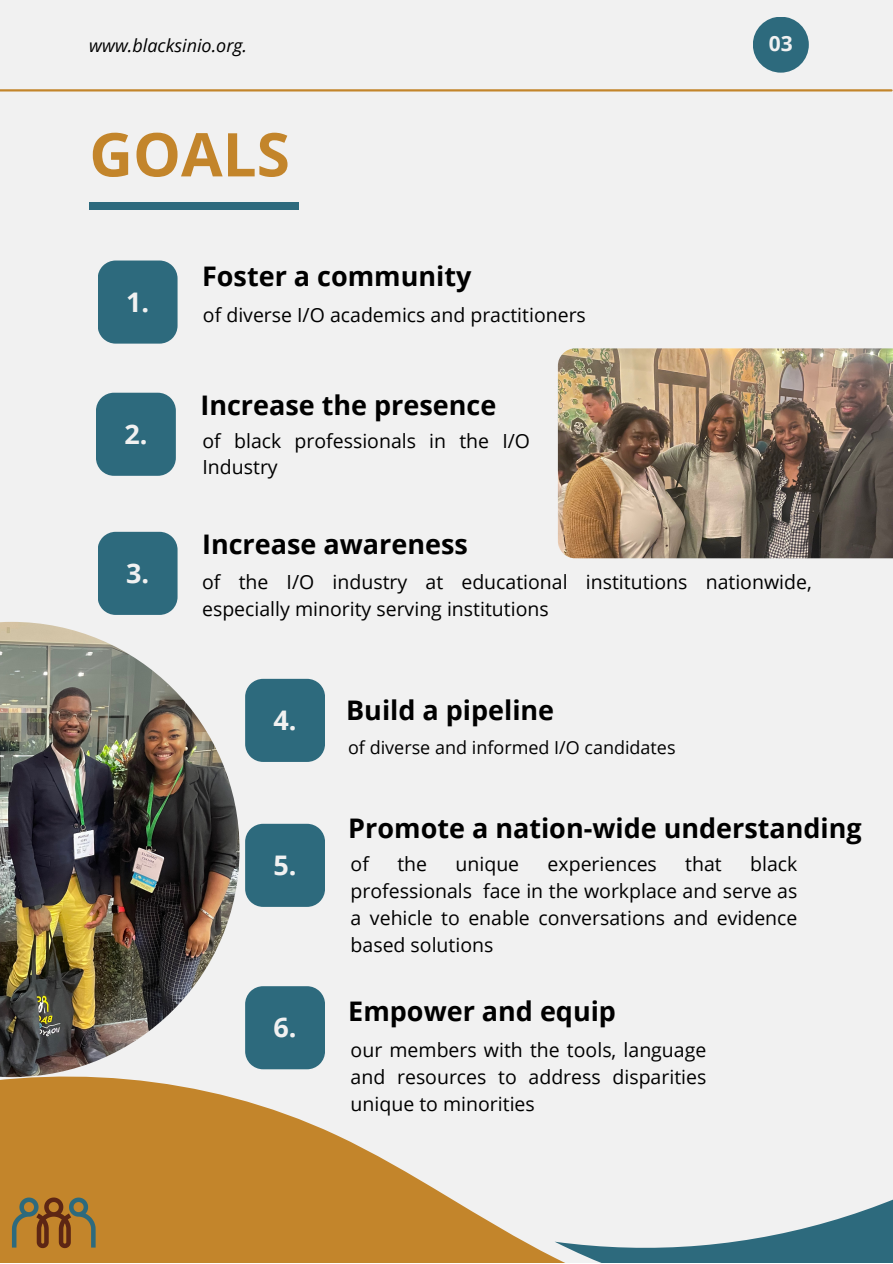
<style>
.page{position:relative;width:893px;height:1264px;background:#fff}
.page>*{position:absolute;margin:0;border:0;box-sizing:border-box;transform-origin:0 0}
.t1{font:700 60.3px "Open Sans";color:#c3852b}
.t2{font:700 27px "Open Sans";color:#000}
.t3{font:700 27px "Open Sans";color:#f1f1f1}
.t4{font:700 21px "Open Sans";color:#f1f1f1}
.t5{font:19.5px/27px "Open Sans";color:#000}
.t6{font:18px "Open Sans";color:#000}
.t7{font:italic 18px "Open Sans";color:#000}
</style>
<div class="page">
<div style="left:0;top:0;width:892px;height:1262px;background:#f1f1f1"></div>
<hr style="left:0;top:89px;width:891px;height:2px;background:#c3852b">
<div style="left:752px;top:17px;width:56px;height:56px;background:#2d6a7d;border-radius:50%"></div>
<svg style="left:0;top:1069px;width:554px;height:193px;fill:#c3852b"></svg>
<svg style="left:554px;top:1200px;width:338px;height:62px"></svg>
<div style="left:89px;top:202px;width:210px;height:8px;background:#2d6a7d"></div>
<div style="left:98px;top:260px;width:79px;height:83px;background:#2d6a7d"></div>
<div style="left:96px;top:393px;width:80px;height:83px;background:#2d6a7d"></div>
<div style="left:98px;top:532px;width:79px;height:83px;background:#2d6a7d"></div>
<div style="left:245px;top:679px;width:80px;height:83px;background:#2d6a7d"></div>
<div style="left:245px;top:823px;width:80px;height:83px;background:#2d6a7d"></div>
<div style="left:245px;top:986px;width:80px;height:83px;background:#2d6a7d"></div>
<img style="left:558px;top:348px;width:334px;height:210px">
<img style="left:0;top:622px;width:239px;height:455px">
<svg style="left:12px;top:1197px;width:84px;height:51px;background:#946d34"></svg>
<p class="t7" style="left:89px;top:33px;width:159px">www.blacksinio.org.</p>
<p class="t4" style="left:768px;top:29px;width:25px">03</p>
<p class="t1" style="left:89px;top:112px;width:202px">GOALS</p>
<p class="t3" style="left:126px;top:283px;width:25px">1.</p>
<p class="t3" style="left:124px;top:415px;width:25px">2.</p>
<p class="t3" style="left:126px;top:554px;width:25px">3.</p>
<p class="t2" style="left:202px;top:257px;width:271px">Foster a community</p>
<p class="t5" style="left:203px;top:301px;width:384px">of diverse I/O academics and practitioners</p>
<p class="t2" style="left:200px;top:385px;width:297px">Increase the presence</p>
<p class="t5" style="left:202px;top:426px;width:329px">of black professionals in the I/O<br>Industry</p>
<p class="t2" style="left:202px;top:525px;width:267px">Increase awareness</p>
<p class="t5" style="left:202px;top:568px;width:611px">of the I/O industry at educational institutions nationwide, especially minority serving institutions</p>
<p class="t3" style="left:273px;top:701px;width:25px">4.</p>
<p class="t3" style="left:273px;top:846px;width:25px">5.</p>
<p class="t3" style="left:273px;top:1008px;width:25px">6.</p>
<p class="t2" style="left:346px;top:691px;width:209px">Build a pipeline</p>
<p class="t6" style="left:348px;top:734px;width:329px">of diverse and informed I/O candidates</p>
<p class="t2" style="left:348px;top:809px;width:515px">Promote a nation-wide understanding</p>
<p class="t5" style="left:350px;top:850px;width:20px">of</p>
<p class="t5" style="left:397px;top:850px;width:31px">the</p>
<p class="t5" style="left:455px;top:850px;width:65px">unique</p>
<p class="t5" style="left:547px;top:850px;width:111px">experiences</p>
<p class="t5" style="left:685px;top:850px;width:38px">that</p>
<p class="t5" style="left:350px;top:850px;width:448px;text-align:justify;text-indent:399px">black professionals face in the workplace and serve as a vehicle to enable conversations and evidence based solutions</p>
<p class="t2" style="left:348px;top:992px;width:269px">Empower and equip</p>
<p class="t5" style="left:350px;top:1035px;width:357px;text-align:justify">our members with the tools, language and resources to address disparities unique to minorities</p>
</div>
